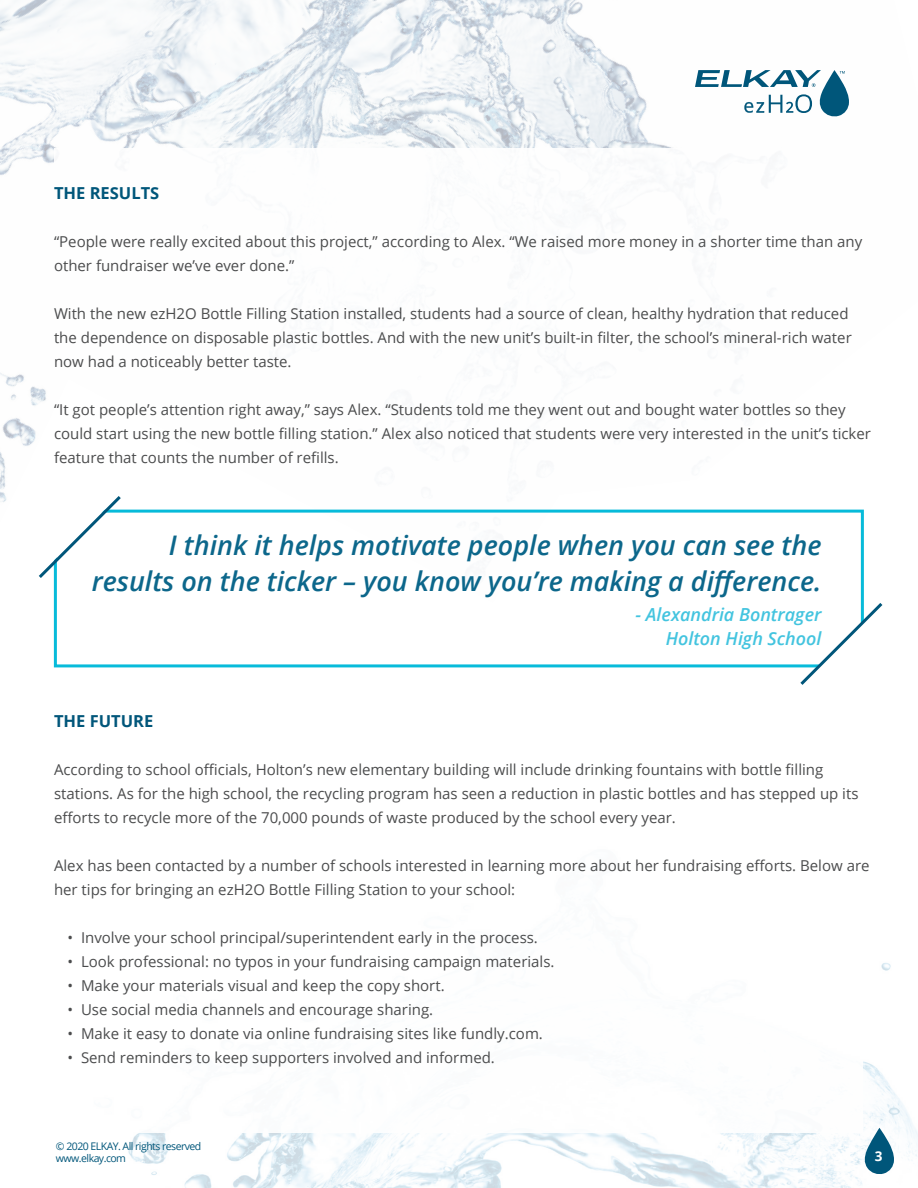
<style>
.page{position:relative;width:918px;height:1188px;background:#fff}
.page>*{position:absolute;margin:0;border:0;box-sizing:border-box;transform-origin:0 0}
.t1{font:italic 600 27px/36px "Open Sans";color:#0c678b;text-align:right}
.t2{font:italic 600 18px "Open Sans";color:#43c4df}
.t3{font:700 16.5px "Open Sans";color:#00567a}
.t4{font:15px/24px "Open Sans";color:#4b4c4d}
.t5{font:700 13.5px "Open Sans";color:#fff}
.t6{font:10.5px/12.6px "Open Sans";letter-spacing:-.05em;color:#00567a}
</style>
<div class="page">
<img style="left:0;top:0;width:864px;height:602px">
<img style="left:128px;top:963px;width:790px;height:225px">
<div style="left:55px;top:148px;width:808px;height:985px;background:#fff"></div>
<svg style="left:864px;top:1128px;width:30px;height:47px"></svg>
<svg style="left:695px;top:70px;width:154px;height:46px"></svg>
<div style="left:54px;top:510px;width:810px;height:157px;border:3px solid #07bbda"></div>
<svg style="left:0;top:451px;width:132px;height:136px"></svg>
<svg style="left:797px;top:589px;width:86px;height:96px"></svg>
<p class="t3" style="left:54px;top:182px;width:107px">THE RESULTS</p>
<p class="t4" style="left:54px;top:230px;width:810px">“People were really excited about this project,” according to Alex. “We raised more money in a shorter time than any other fundraiser we’ve ever done.”</p>
<p class="t4" style="left:54px;top:302px;width:799px">With the new ezH2O Bottle Filling Station installed, students had a source of clean, healthy hydration that reduced the dependence on disposable plastic bottles. And with the new unit’s built-in filter, the school’s mineral-rich water now had a noticeably better taste.</p>
<p class="t4" style="left:54px;top:398px;width:819px">“It got people’s attention right away,” says Alex. “Students told me they went out and bought water bottles so they could start using the new bottle filling station.” Alex also noticed that students were very interested in the unit’s ticker feature that counts the number of refills.</p>
<p class="t1" style="left:92px;top:526px;width:731px">I think it helps motivate people when you can see the results on the ticker – you know you’re making a difference.</p>
<p class="t2" style="left:636px;top:602px;width:187px">- Alexandria Bontrager</p>
<p class="t2" style="left:666px;top:626px;width:157px">Holton High School</p>
<p class="t3" style="left:54px;top:710px;width:101px">THE FUTURE</p>
<p class="t4" style="left:54px;top:758px;width:806px">According to school officials, Holton’s new elementary building will include drinking fountains with bottle filling stations. As for the high school, the recycling program has seen a reduction in plastic bottles and has stepped up its efforts to recycle more of the 70,000 pounds of waste produced by the school every year.</p>
<p class="t4" style="left:54px;top:854px;width:817px">Alex has been contacted by a number of schools interested in learning more about her fundraising efforts. Below are her tips for bringing an ezH2O Bottle Filling Station to your school:</p>
<p class="t4" style="left:68px;top:926px;width:472px">• Involve your school principal/superintendent early in the process.</p>
<p class="t4" style="left:68px;top:950px;width:489px">• Look professional: no typos in your fundraising campaign materials.</p>
<p class="t4" style="left:68px;top:974px;width:379px">• Make your materials visual and keep the copy short.</p>
<p class="t4" style="left:68px;top:998px;width:367px">• Use social media channels and encourage sharing.</p>
<p class="t4" style="left:68px;top:1022px;width:477px">• Make it easy to donate via online fundraising sites like fundly.com.</p>
<p class="t4" style="left:68px;top:1046px;width:429px">• Send reminders to keep supporters involved and informed.</p>
<p class="t6" style="left:56px;top:1139px;width:147px">© 2020 ELKAY. All rights reserved www.elkay.com</p>
<p class="t5" style="left:875px;top:1147px;width:9px">3</p>
</div>
